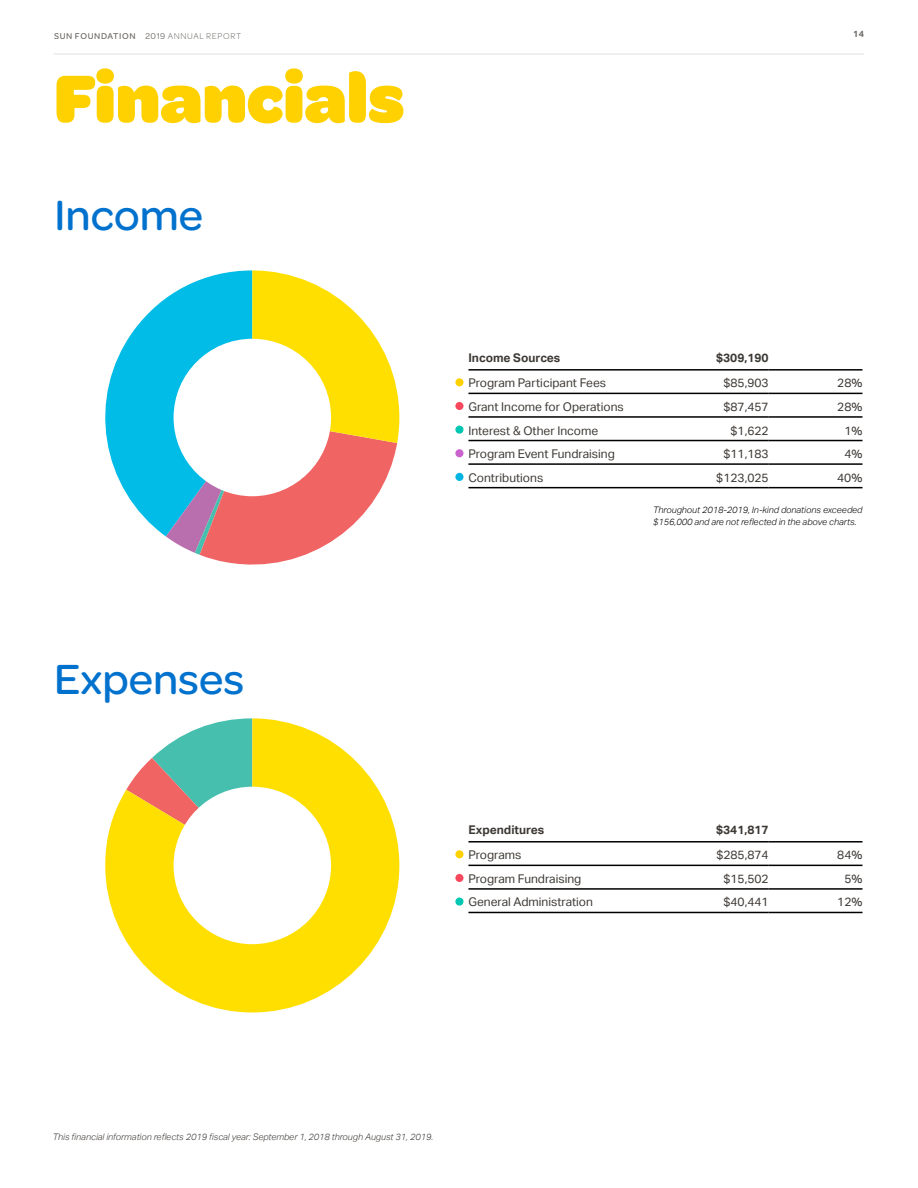
<style>
.page{position:relative;width:918px;height:1188px;background:#fff}
.page>*{position:absolute;margin:0;border:0;box-sizing:border-box;transform-origin:0 0}
.t1{font:900 72px "Omnes";letter-spacing:-.01em;color:#ffd100}
.t2{font:500 45px "Omnes";color:#0072ce}
.t3{font:12px "Aktiv Grotesk";color:#3d3935}
.t4{font:700 12px "Aktiv Grotesk";color:#3d3935}
.t5{font:italic 300 9px/12px "Aktiv Grotesk";color:#000}
.t6{font:italic 300 9px "Aktiv Grotesk";color:#3d3935}
.t7{font:500 9px "Omnes";letter-spacing:.07em;color:#3d3935}
.t8{font:700 9px "Aktiv Grotesk";color:#3d3935}
.s1{font-weight:400}
.s2{font-weight:300}
</style>
<div class="page">
<hr style="left:54px;top:54px;width:810px;height:1px;background:#e2e1e1">
<hr style="left:468px;top:369px;width:207px;height:2px;background:#000">
<hr style="left:675px;top:369px;width:94px;height:2px;background:#000">
<hr style="left:769px;top:369px;width:93px;height:2px;background:#000">
<hr style="left:468px;top:393px;width:207px;height:1px;background:#000">
<hr style="left:675px;top:393px;width:94px;height:1px;background:#000">
<hr style="left:769px;top:393px;width:93px;height:1px;background:#000">
<hr style="left:468px;top:416px;width:207px;height:2px;background:#000">
<hr style="left:675px;top:416px;width:94px;height:2px;background:#000">
<hr style="left:769px;top:416px;width:93px;height:2px;background:#000">
<hr style="left:468px;top:440px;width:207px;height:1px;background:#000">
<hr style="left:675px;top:440px;width:94px;height:1px;background:#000">
<hr style="left:769px;top:440px;width:93px;height:1px;background:#000">
<hr style="left:468px;top:463px;width:207px;height:2px;background:#000">
<hr style="left:675px;top:463px;width:94px;height:2px;background:#000">
<hr style="left:769px;top:463px;width:93px;height:2px;background:#000">
<hr style="left:468px;top:487px;width:207px;height:1px;background:#000">
<hr style="left:675px;top:487px;width:94px;height:1px;background:#000">
<hr style="left:769px;top:487px;width:93px;height:1px;background:#000">
<hr style="left:468px;top:841px;width:207px;height:2px;background:#000">
<hr style="left:675px;top:841px;width:94px;height:2px;background:#000">
<hr style="left:769px;top:841px;width:93px;height:2px;background:#000">
<hr style="left:468px;top:865px;width:207px;height:1px;background:#000">
<hr style="left:675px;top:865px;width:94px;height:1px;background:#000">
<hr style="left:769px;top:865px;width:93px;height:1px;background:#000">
<hr style="left:468px;top:888px;width:207px;height:2px;background:#000">
<hr style="left:675px;top:888px;width:94px;height:2px;background:#000">
<hr style="left:769px;top:888px;width:93px;height:2px;background:#000">
<hr style="left:468px;top:912px;width:207px;height:1px;background:#000">
<hr style="left:675px;top:912px;width:94px;height:1px;background:#000">
<hr style="left:769px;top:912px;width:93px;height:1px;background:#000">
<div style="left:455px;top:378px;width:8px;height:8px;background:#ffd100;border-radius:50%"></div>
<div style="left:455px;top:850px;width:8px;height:8px;background:#ffd100;border-radius:50%"></div>
<div style="left:455px;top:402px;width:8px;height:8px;background:#f8485e;border-radius:50%"></div>
<div style="left:455px;top:874px;width:8px;height:8px;background:#f8485e;border-radius:50%"></div>
<div style="left:455px;top:426px;width:8px;height:8px;background:#00c7b1;border-radius:50%"></div>
<div style="left:455px;top:898px;width:8px;height:8px;background:#00c7b1;border-radius:50%"></div>
<div style="left:455px;top:449px;width:8px;height:8px;background:#c964cf;border-radius:50%"></div>
<div style="left:455px;top:473px;width:8px;height:8px;background:#00b5e2;border-radius:50%"></div>
<svg style="left:105px;top:298px;width:61px;height:238px;fill:#00bce7"></svg>
<svg style="left:166px;top:270px;width:233px;height:295px"></svg>
<div style="left:174px;top:339px;width:157px;height:157px;background:#fff;border-radius:50%"></div>
<svg style="left:105px;top:718px;width:294px;height:295px;fill:#ffdf00"></svg>
<div style="left:174px;top:787px;width:157px;height:157px;background:#fff;border-radius:50%"></div>
<p class="t7" style="left:54px;top:29px;width:189px">SUN FOUNDATION <span class="s1">2019</span> <span class="s2">ANNUAL REPORT</span></p>
<p class="t8" style="left:853px;top:28px;width:12px">14</p>
<h1 class="t1" style="left:54px;top:47px;width:352px">Financials</h1>
<h2 class="t2" style="left:54px;top:185px;width:151px">Income</h2>
<h2 class="t2" style="left:54px;top:648px;width:192px">Expenses</h2>
<p class="t4" style="left:468px;top:351px;width:93px">Income Sources</p>
<p class="t4" style="left:716px;top:351px;width:54px">$309,190</p>
<p class="t3" style="left:468px;top:376px;width:139px">Program Participant Fees</p>
<p class="t3" style="left:723px;top:376px;width:47px">$85,903</p>
<p class="t3" style="left:837px;top:376px;width:27px">28%</p>
<p class="t3" style="left:468px;top:400px;width:157px">Grant Income for Operations</p>
<p class="t3" style="left:723px;top:400px;width:47px">$87,457</p>
<p class="t3" style="left:837px;top:400px;width:27px">28%</p>
<p class="t3" style="left:468px;top:423px;width:131px">Interest &amp; Other Income</p>
<p class="t3" style="left:731px;top:423px;width:40px">$1,622</p>
<p class="t3" style="left:844px;top:423px;width:20px">1%</p>
<p class="t3" style="left:468px;top:447px;width:148px">Program Event Fundraising</p>
<p class="t3" style="left:723px;top:447px;width:47px">$11,183</p>
<p class="t3" style="left:844px;top:447px;width:20px">4%</p>
<p class="t3" style="left:468px;top:470px;width:76px">Contributions</p>
<p class="t3" style="left:716px;top:470px;width:54px">$123,025</p>
<p class="t3" style="left:837px;top:470px;width:27px">40%</p>
<p class="t5" style="left:653px;top:504px;width:211px">Throughout 2018-2019, In-kind donations exceeded $156,000 and are not reflected in the above charts.</p>
<p class="t4" style="left:468px;top:822px;width:77px">Expenditures</p>
<p class="t4" style="left:716px;top:822px;width:54px">$341,817</p>
<p class="t3" style="left:468px;top:848px;width:54px">Programs</p>
<p class="t3" style="left:716px;top:848px;width:54px">$285,874</p>
<p class="t3" style="left:837px;top:848px;width:27px">84%</p>
<p class="t3" style="left:468px;top:872px;width:114px">Program Fundraising</p>
<p class="t3" style="left:723px;top:872px;width:47px">$15,502</p>
<p class="t3" style="left:844px;top:872px;width:20px">5%</p>
<p class="t3" style="left:468px;top:895px;width:126px">General Administration</p>
<p class="t3" style="left:723px;top:895px;width:47px">$40,441</p>
<p class="t3" style="left:837px;top:895px;width:27px">12%</p>
<p class="t6" style="left:53px;top:1132px;width:382px">This financial information reflects 2019 fiscal year: September 1, 2018 through August 31, 2019.</p>
</div>
